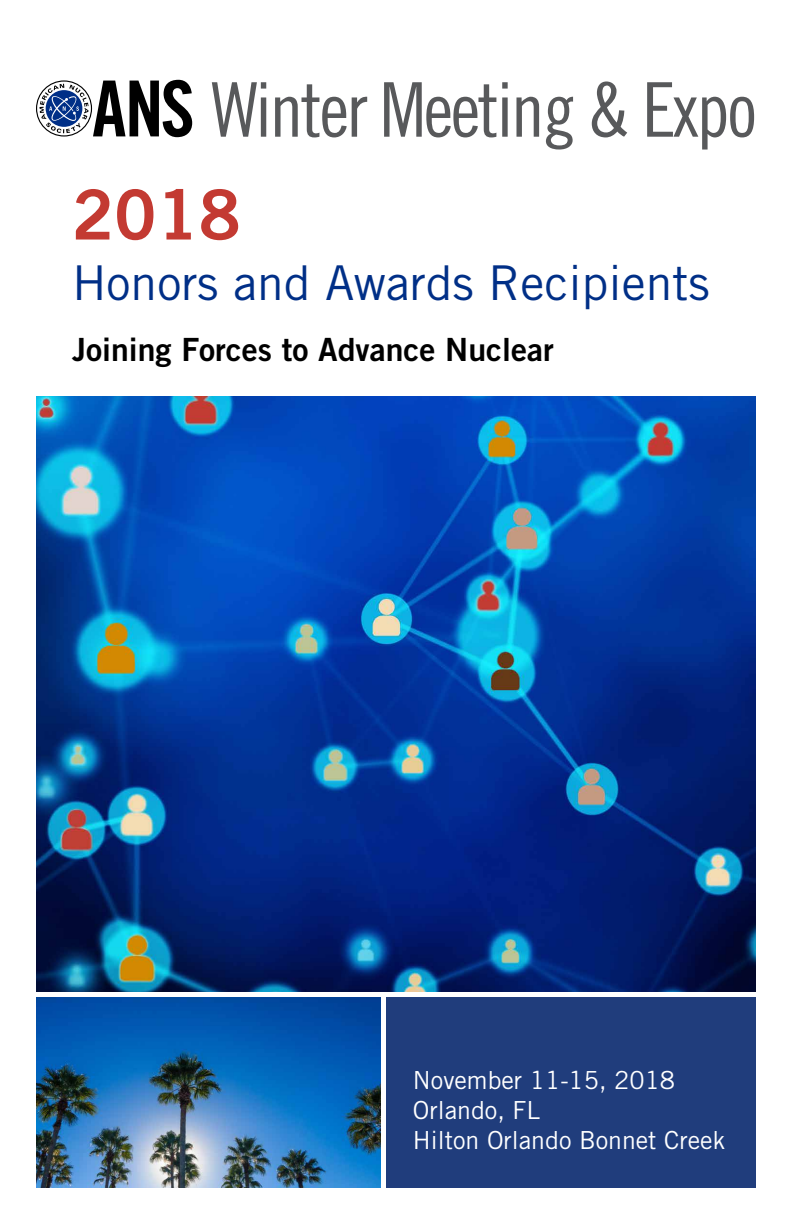
<style>
.page{position:relative;width:792px;height:1224px;background:#fff}
.page>*{position:absolute;margin:0;border:0;box-sizing:border-box;transform-origin:0 0}
.t1{font:75.4px "Trade Gothic Cond Eighteen";letter-spacing:-.03em;color:#58595b}
.t2{font:69px "Trade Gothic Bold Two";color:#c33a32}
.t3{font:48px "Trade Gothic";color:#002f87}
.t4{font:32px "Trade Gothic Bold Two";color:#000}
.t5{font:25px/30px "Trade Gothic";color:#fff}
</style>
<div class="page">
<svg style="left:36px;top:80px;width:156px;height:57px"></svg>
<img style="left:36px;top:997px;width:344px;height:191px">
<div style="left:386px;top:997px;width:370px;height:191px;background:#203d7c"></div>
<img style="left:36px;top:396px;width:720px;height:595px">
<h1 class="t1" style="left:211px;top:65px;width:547px">Winter Meeting &amp; Expo</h1>
<h2 class="t2" style="left:72px;top:172px;width:170px">2018</h2>
<h3 class="t3" style="left:72px;top:253px;width:639px">Honors and Awards Recipients</h3>
<p class="t4" style="left:72px;top:330px;width:483px">Joining Forces to Advance Nuclear</p>
<p class="t5" style="left:413px;top:1065px;width:314px">November 11-15, 2018<br>Orlando, FL<br>Hilton Orlando Bonnet Creek</p>
</div>
